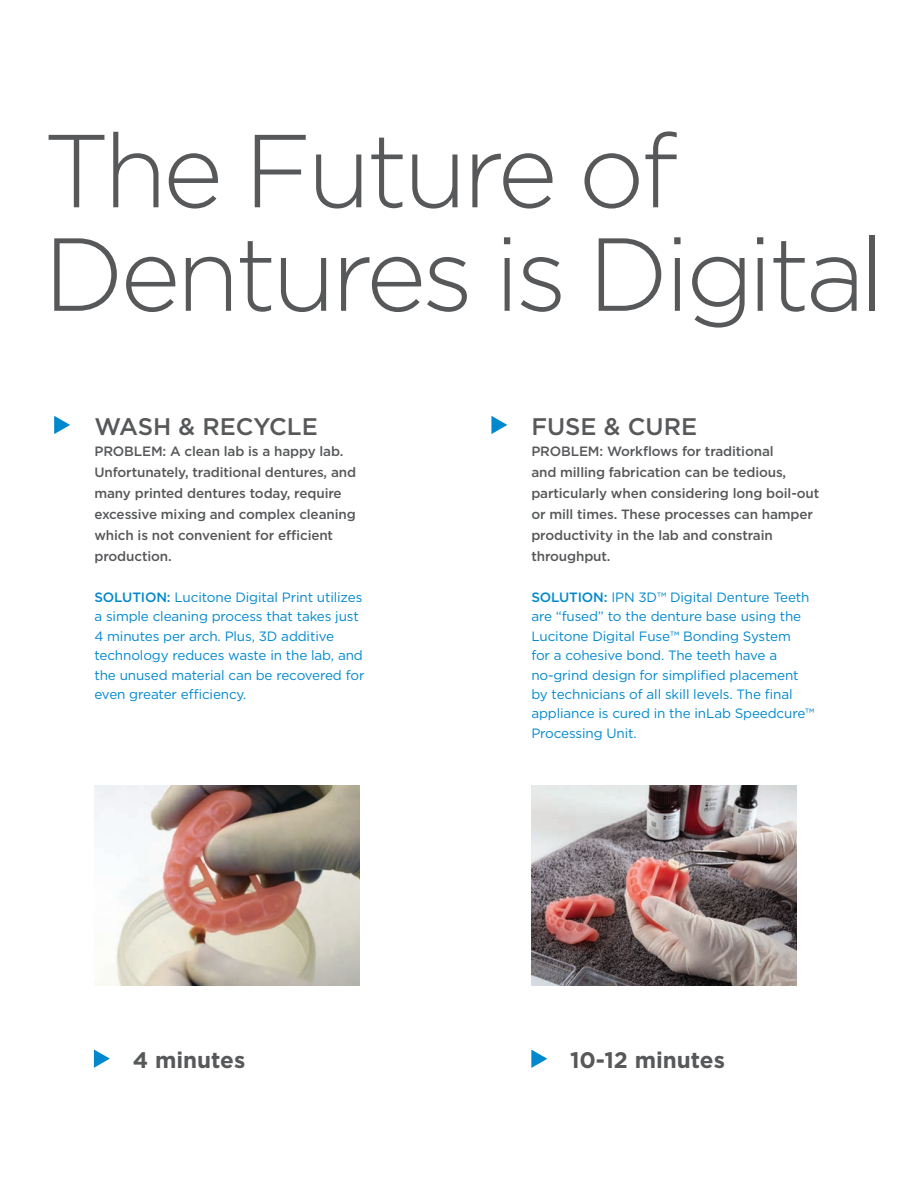
<style>
.page{position:relative;width:918px;height:1188px;background:#fff}
.page>*{position:absolute;margin:0;border:0;box-sizing:border-box;transform-origin:0 0}
.t1{font:300 103.5px/103.5px "Gotham";letter-spacing:-.04em;color:#57585a}
.t2{font:500 24px "Gotham";color:#57585a}
.t3{font:700 22.5px "Gotham";color:#57585a}
.t4{font:13.5px/19.5px "Gotham";letter-spacing:-.01em;color:#0088ce}
.t5{font:500 13.5px/21px "Gotham";letter-spacing:-.01em;color:#57585a}
.s1{font-weight:500}
</style>
<div class="page">
<img style="left:94px;top:786px;width:266px;height:200px">
<img style="left:531px;top:786px;width:266px;height:200px">
<svg style="left:491px;top:416px;width:16px;height:18px"></svg>
<svg style="left:531px;top:1050px;width:16px;height:18px"></svg>
<svg style="left:54px;top:416px;width:16px;height:18px"></svg>
<svg style="left:94px;top:1049px;width:16px;height:19px"></svg>
<p class="t1" style="left:43px;top:116px;width:843px">The Future of<br>Dentures is Digital</p>
<p class="t2" style="left:94px;top:411px;width:225px">WASH &amp; RECYCLE</p>
<p class="t5" style="left:94px;top:441px;width:263px">PROBLEM: A clean lab is a happy lab.<br>Unfortunately, traditional dentures, and many printed dentures today, require excessive mixing and complex cleaning which is not convenient for efficient production.</p>
<p class="t4" style="left:94px;top:587px;width:270px"><span class="s1">SOLUTION:</span> Lucitone Digital Print utilizes a simple cleaning process that takes just 4 minutes per arch. Plus, 3D additive technology reduces waste in the lab, and</p>
<p class="t4" style="left:94px;top:665px;width:272px">the unused material can be recovered for even greater efficiency.</p>
<p class="t2" style="left:531px;top:411px;width:167px">FUSE &amp; CURE</p>
<p class="t5" style="left:531px;top:441px;width:289px">PROBLEM: Workflows for traditional<br>and milling fabrication can be tedious, particularly when considering long boil-out or mill times. These processes can hamper productivity in the lab and constrain throughput.</p>
<p class="t4" style="left:531px;top:587px;width:285px"><span class="s1">SOLUTION:</span> IPN 3D™ Digital Denture Teeth are “fused” to the denture base using the Lucitone Digital Fuse™ Bonding System<br>for a cohesive bond. The teeth have a no-grind design for simplified placement by technicians of all skill levels. The final appliance is cured in the inLab Speedcure™ Processing Unit.</p>
<p class="t3" style="left:133px;top:1045px;width:114px">4 minutes</p>
<p class="t3" style="left:570px;top:1045px;width:156px">10-12 minutes</p>
</div>
